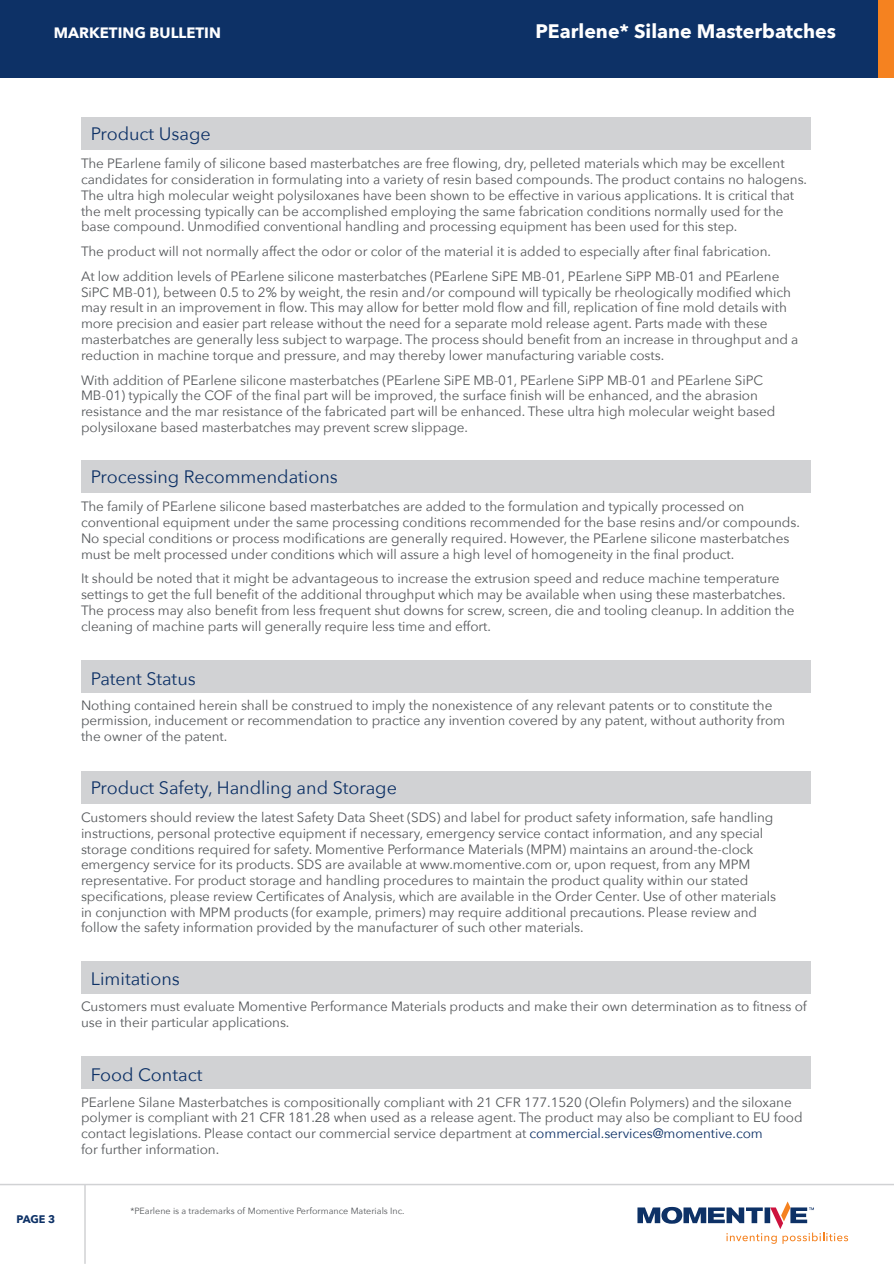
<style>
.page{position:relative;width:894px;height:1264px;background:#fff}
.page>*{position:absolute;margin:0;border:0;box-sizing:border-box;transform-origin:0 0}
.t1{font:700 19.5px "Avenir Next";color:#fff}
.t2{font:18px "Avenir Next";color:#0d3166}
.t3{font:700 15px "Avenir Next";color:#fff}
.t4{font:13.5px/15.8px "Avenir Next";letter-spacing:-.005em;color:#55585b}
.t5{font:700 10.95px "Avenir Next";color:#0d3166}
.t6{font:9px "Avenir Next";color:#55585b}
.s1{color:#0d3166}
</style>
<div class="page">
<div style="left:0;top:0;width:893px;height:77px;background:#0d3166"></div>
<div style="left:877px;top:0;width:16px;height:77px;background:#f58220"></div>
<hr style="left:84px;top:1184px;width:2px;height:79px;background:#d1d2d4">
<hr style="left:0;top:1183px;width:893px;height:2px;background:#d1d2d4">
<svg style="left:637px;top:1201px;width:211px;height:42px"></svg>
<div style="left:81px;top:117px;width:729px;height:33px;background:#d1d2d4"></div>
<div style="left:81px;top:460px;width:729px;height:33px;background:#d1d2d4"></div>
<div style="left:81px;top:660px;width:729px;height:33px;background:#d1d2d4"></div>
<div style="left:81px;top:961px;width:729px;height:32px;background:#d1d2d4"></div>
<div style="left:81px;top:771px;width:729px;height:32px;background:#d1d2d4"></div>
<div style="left:81px;top:1056px;width:729px;height:33px;background:#d1d2d4"></div>
<p class="t3" style="left:54px;top:20px;width:168px">MARKETING BULLETIN</p>
<h1 class="t1" style="left:535px;top:14px;width:302px">PEarlene* Silane Masterbatches</h1>
<h2 class="t2" style="left:91px;top:118px;width:121px">Product Usage</h2>
<p class="t4" style="left:81px;top:155px;width:727px">The PEarlene family of silicone based masterbatches are free flowing, dry, pelleted materials which may be excellent candidates for consideration in formulating into a variety of resin based compounds. The product contains no halogens.<br>The ultra high molecular weight polysiloxanes have been shown to be effective in various applications. It is critical that the melt processing typically can be accomplished employing the same fabrication conditions normally used for the base compound. Unmodified conventional handling and processing equipment has been used for this step.</p>
<p class="t4" style="left:81px;top:238px;width:700px;line-height:24.8px">The product will not normally affect the odor or color of the material it is added to especially after final fabrication.<br>At low addition levels of PEarlene silicone masterbatches (PEarlene SiPE MB-01, PEarlene SiPP MB-01 and PEarlene</p>
<p class="t4" style="left:81px;top:283px;width:719px">SiPC MB-01), between 0.5 to 2% by weight, the resin and/or compound will typically be rheologically modified which may result in an improvement in flow. This may allow for better mold flow and fill, replication of fine mold details with more precision and easier part release without the need for a separate mold release agent. Parts made with these masterbatches are generally less subject to warpage. The process should benefit from an increase in throughput and a reduction in machine torque and pressure, and may thereby lower manufacturing variable costs.</p>
<p class="t4" style="left:81px;top:371px;width:695px">With addition of PEarlene silicone masterbatches (PEarlene SiPE MB-01, PEarlene SiPP MB-01 and PEarlene SiPC MB-01) typically the COF of the final part will be improved, the surface finish will be enhanced, and the abrasion resistance and the mar resistance of the fabricated part will be enhanced. These ultra high molecular weight based polysiloxane based masterbatches may prevent screw slippage.</p>
<h2 class="t2" style="left:91px;top:462px;width:248px">Processing Recommendations</h2>
<p class="t4" style="left:81px;top:498px;width:720px">The family of PEarlene silicone based masterbatches are added to the formulation and typically processed on conventional equipment under the same processing conditions recommended for the base resins and/or compounds.<br>No special conditions or process modifications are generally required. However, the PEarlene silicone masterbatches must be melt processed under conditions which will assure a high level of homogeneity in the final product.</p>
<p class="t4" style="left:81px;top:570px;width:715px">It should be noted that it might be advantageous to increase the extrusion speed and reduce machine temperature settings to get the full benefit of the additional throughput which may be available when using these masterbatches.<br>The process may also benefit from less frequent shut downs for screw, screen, die and tooling cleanup. In addition the cleaning of machine parts will generally require less time and effort.</p>
<h2 class="t2" style="left:91px;top:663px;width:106px">Patent Status</h2>
<p class="t4" style="left:81px;top:696px;width:705px">Nothing contained herein shall be construed to imply the nonexistence of any relevant patents or to constitute the permission, inducement or recommendation to practice any invention covered by any patent, without authority from the owner of the patent.</p>
<h2 class="t2" style="left:91px;top:772px;width:307px">Product Safety, Handling and Storage</h2>
<p class="t4" style="left:81px;top:809px;width:696px">Customers should review the latest Safety Data Sheet (SDS) and label for product safety information, safe handling instructions, personal protective equipment if necessary, emergency service contact information, and any special storage conditions required for safety. Momentive Performance Materials (MPM) maintains an around-the-clock emergency service for its products. SDS are available at www.momentive.com or, upon request, from any MPM representative. For product storage and handling procedures to maintain the product quality within our stated specifications, please review Certificates of Analysis, which are available in the Order Center. Use of other materials in conjunction with MPM products (for example, primers) may require additional precautions. Please review and follow the safety information provided by the manufacturer of such other materials.</p>
<h2 class="t2" style="left:91px;top:964px;width:90px">Limitations</h2>
<p class="t4" style="left:81px;top:998px;width:727px">Customers must evaluate Momentive Performance Materials products and make their own determination as to fitness of use in their particular applications.</p>
<p class="t5" style="left:16px;top:1209px;width:40px">PAGE 3</p>
<h2 class="t2" style="left:91px;top:1059px;width:113px">Food Contact</h2>
<p class="t4" style="left:81px;top:1093px;width:723px">PEarlene Silane Masterbatches is compositionally compliant with 21 CFR 177.1520 (Olefin Polymers) and the siloxane polymer is compliant with 21 CFR 181.28 when used as a release agent. The product may also be compliant to EU food contact legislations. Please contact our commercial service department at <span class="s1">commercial.services@momentive.com<br></span>for further information.</p>
<p class="t6" style="left:130px;top:1203px;width:276px">*PEarlene is a trademarks of Momentive Performance Materials Inc.</p>
</div>
